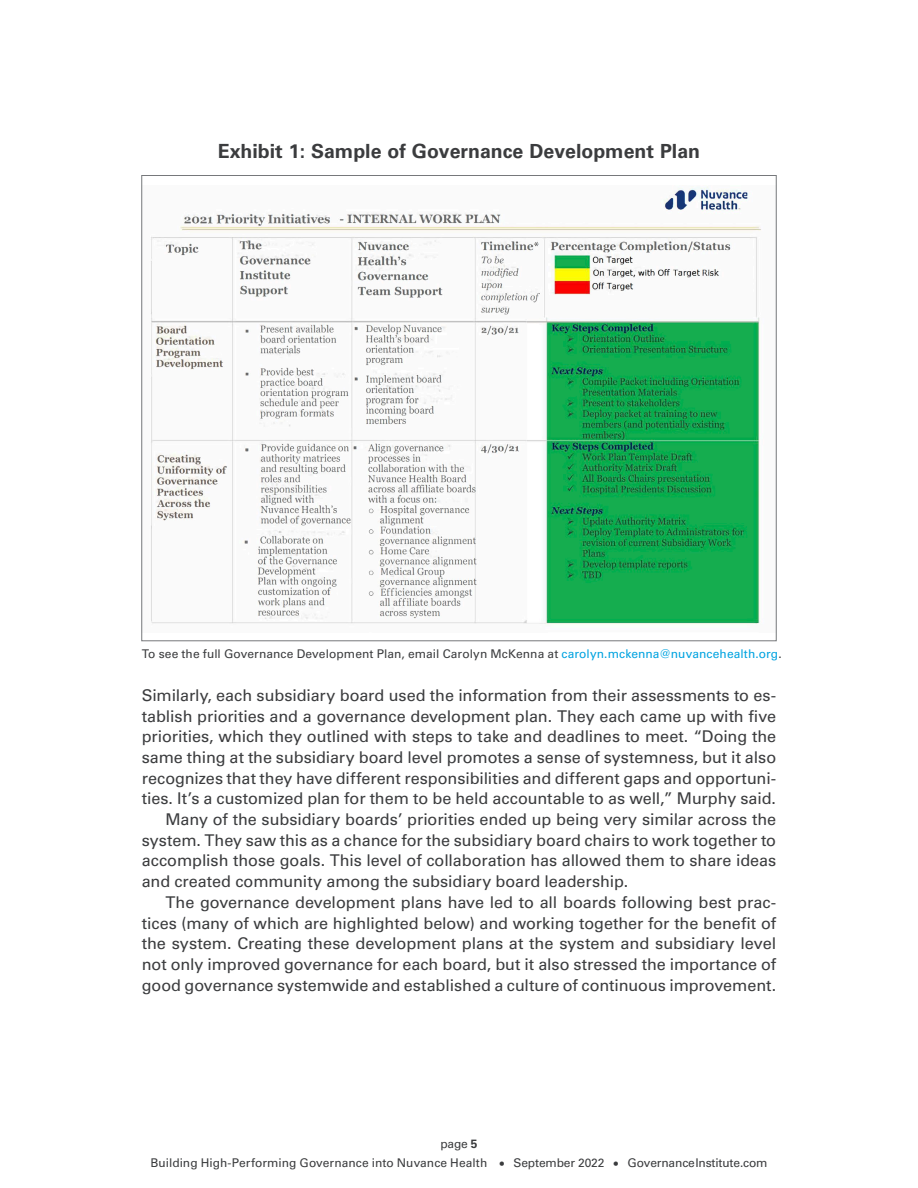
<style>
.page{position:relative;width:918px;height:1188px;background:#fff}
.page>*{position:absolute;margin:0;border:0;box-sizing:border-box;transform-origin:0 0}
.Table-title{font:700 19.5px "Univers LT Std";color:#3b3c3e}
.body{font:16.2px/20.7px "Univers LT Std";letter-spacing:-.005em;color:#3b3c3e;text-align:justify}
.body_after_sidebar_a{font:16.2px/20.7px "Univers LT Std";letter-spacing:-.005em;color:#3b3c3e;text-align:justify}
.footnote{font:12px/19.5px "Univers LT Std";letter-spacing:.005em;color:#3b3c3e;text-align:center}
.s1{color:#00a3e0}
.s2{font-weight:700}
</style>
<div class="page">
<img style="left:151px;top:186px;width:610px;height:439px">
<p class="Table-title" style="left:218px;top:140px;width:484px">Exhibit 1: Sample of Governance Development Plan</p>
<p class="footnote" style="left:142px;top:644px;width:641px">To see the full Governance Development Plan, email Carolyn McKenna at <span class="s1">carolyn.mckenna@nuvancehealth.org</span>.</p>
<p class="body_after_sidebar_a" style="left:142px;top:685px;width:636px">Similarly, each subsidiary board used the information from their assessments to es&shy;tablish priorities and a governance development plan. They each came up with five priorities, which they outlined with steps to take and deadlines to meet. “Doing the same thing at the subsidiary board level promotes a sense of systemness, but it also recognizes that they have different responsibilities and different gaps and opportuni&shy;ties. It’s a customized plan for them to be held accountable to as well,” Murphy said.</p>
<p class="body" style="left:142px;top:809px;width:636px;text-indent:24px">Many of the subsidiary boards’ priorities ended up being very similar across the system. They saw this as a chance for the subsidiary board chairs to work together to accomplish those goals. This level of collaboration has allowed them to share ideas and created community among the subsidiary board leadership.</p>
<p class="body" style="left:142px;top:892px;width:636px;text-indent:24px">The governance development plans have led to all boards following best prac&shy;tices (many of which are highlighted below) and working together for the benefit of the system. Creating these development plans at the system and subsidiary level not only improved governance for each board, but it also stressed the importance of good governance systemwide and established a culture of continuous improvement.</p>
<p class="footnote" style="left:150px;top:1134px;width:619px">page <span class="s2">5<br></span>Building High-Performing Governance into Nuvance Health • September 2022 • GovernanceInstitute.com</p>
</div>
